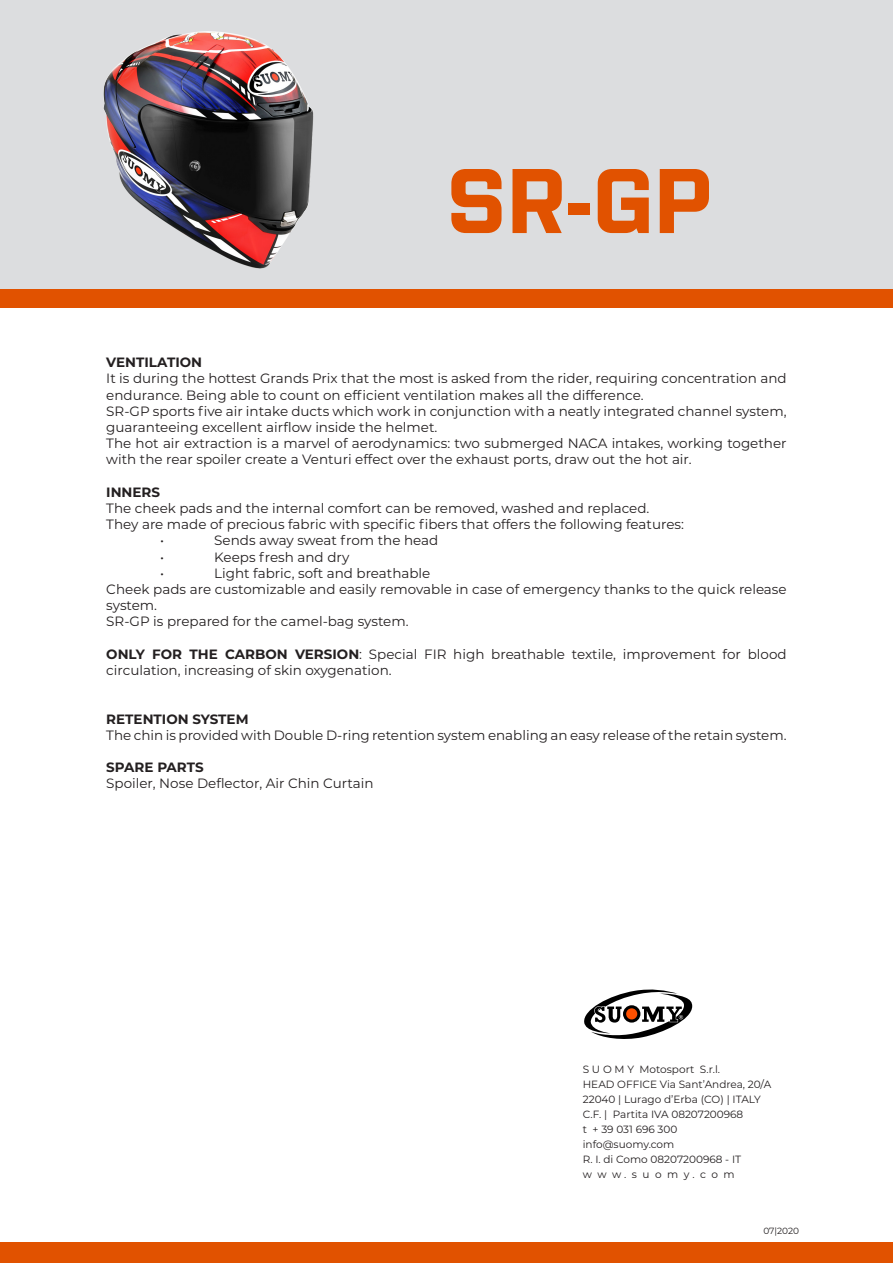
<style>
.page{position:relative;width:893px;height:1263px;background:#fff}
.page>*{position:absolute;margin:0;border:0;box-sizing:border-box;transform-origin:0 0}
.Titolo_principale{font:700 91.5px "Purista";color:#e15200}
.t1{font:13.5px/16.2px "Montserrat";color:#231f20}
.t2{font:700 13.5px "Montserrat";color:#231f20}
.t3{font:10.5px/15px "Montserrat";color:#231f20}
.t4{font:9px "Montserrat";letter-spacing:-.005em;color:#231f20}
.s1{font-weight:700}
</style>
<div class="page">
<div style="left:0;top:1242px;width:893px;height:21px;background:#e15200"></div>
<svg style="left:584px;top:989px;width:109px;height:50px"></svg>
<div style="left:0;top:288px;width:893px;height:19px;background:#e15200"></div>
<div style="left:0;top:0;width:893px;height:288px;background:#dcdddf"></div>
<img style="left:103px;top:31px;width:211px;height:238px">
<p class="Titolo_principale" style="left:446px;top:148px;width:267px">SR-GP</p>
<p class="t2" style="left:106px;top:353px;width:97px">VENTILATION</p>
<p class="t1" style="left:106px;top:370px;width:682px">It is during the hottest Grands Prix that the most is asked from the rider, requiring concentration and endurance. Being able to count on efficient ventilation makes all the difference.</p>
<p class="t1" style="left:106px;top:402px;width:682px">SR-GP sports five air intake ducts which work in conjunction with a neatly integrated channel system, guaranteeing excellent airflow inside the helmet.</p>
<p class="t1" style="left:106px;top:435px;width:682px">The hot air extraction is a marvel of aerodynamics: two submerged NACA intakes, working together with the rear spoiler create a Venturi effect over the exhaust ports, draw out the hot air.</p>
<p class="t2" style="left:106px;top:482px;width:55px">INNERS</p>
<p class="t1" style="left:106px;top:500px;width:545px">The cheek pads and the internal comfort can be removed, washed and replaced.</p>
<p class="t1" style="left:106px;top:516px;width:579px">They are made of precious fabric with specific fibers that offers the following features:</p>
<p class="t1" style="left:160px;top:532px;width:5px">•</p>
<p class="t1" style="left:214px;top:532px;width:225px">Sends away sweat from the head</p>
<p class="t1" style="left:160px;top:548px;width:5px">•</p>
<p class="t1" style="left:214px;top:548px;width:137px">Keeps fresh and dry</p>
<p class="t1" style="left:160px;top:564px;width:5px">•</p>
<p class="t1" style="left:214px;top:564px;width:218px">Light fabric, soft and breathable</p>
<p class="t1" style="left:106px;top:581px;width:682px">Cheek pads are customizable and easily removable in case of emergency thanks to the quick release system.</p>
<p class="t1" style="left:106px;top:613px;width:304px">SR-GP is prepared for the camel-bag system.</p>
<p class="t1" style="left:106px;top:645px;width:682px"><span class="s1">ONLY FOR THE CARBON VERSION</span>: Special FIR high breathable textile, improvement for blood circulation, increasing of skin oxygenation.</p>
<p class="t2" style="left:106px;top:709px;width:144px">RETENTION SYSTEM</p>
<p class="t1" style="left:106px;top:726px;width:682px">The chin is provided with Double D-ring retention system enabling an easy release of the retain system.</p>
<p class="t2" style="left:106px;top:758px;width:99px">SPARE PARTS</p>
<p class="t1" style="left:106px;top:775px;width:269px">Spoiler, Nose Deflector, Air Chin Curtain</p>
<p class="t3" style="left:583px;top:1061px;width:139px">S U O M Y Motosport S.r.l.</p>
<p class="t3" style="left:583px;top:1076px;width:190px">HEAD OFFICE Via Sant’Andrea, 20/A<br>22040 | Lurago d’Erba (CO) | ITALY</p>
<p class="t3" style="left:583px;top:1106px;width:162px">C.F. | Partita IVA 08207200968</p>
<p class="t3" style="left:583px;top:1121px;width:96px">t + 39 031 696 300</p>
<p class="t3" style="left:583px;top:1136px;width:93px">info@suomy.com</p>
<p class="t3" style="left:583px;top:1151px;width:160px">R. I. di Como 08207200968 - IT</p>
<p class="t3" style="left:583px;top:1166px;width:153px">w w w . s u o m y . c o m</p>
<p class="t4" style="left:763px;top:1224px;width:37px">07|2020</p>
</div>
